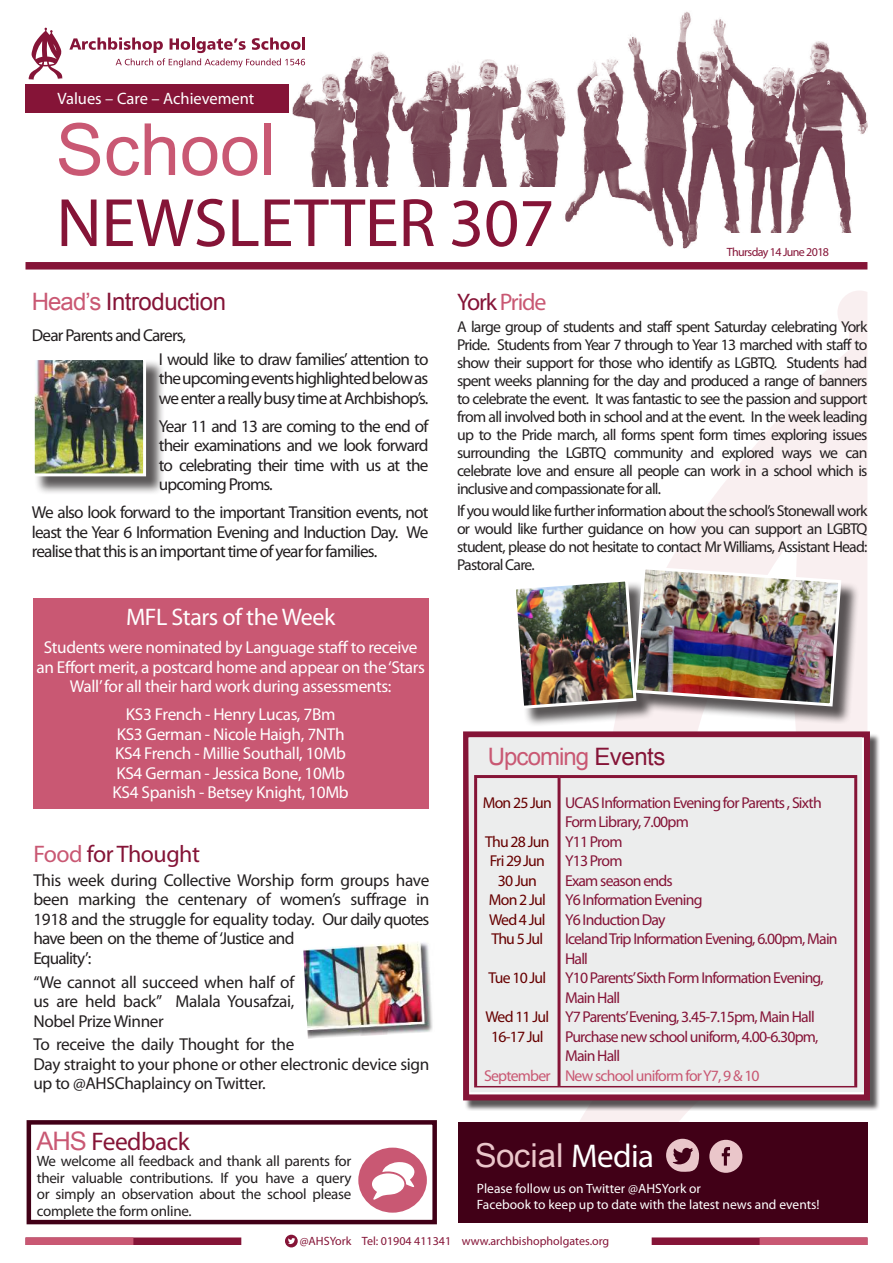
<style>
.page{position:relative;width:893px;height:1263px;background:#fff}
.page>*{position:absolute;margin:0;border:0;box-sizing:border-box;transform-origin:0 0}
.t1{font:72px "Arial Unicode MS";color:#c95873}
.t2{font:69px "Myriad Pro";letter-spacing:-.005em;color:#851437}
.t3{font:33px "Arial Unicode MS";color:#eac6ca}
.t4{font:25.5px "Myriad Pro";letter-spacing:-.02em;color:#851437}
.t5{font:24px "Arial";letter-spacing:-.02em;color:#851437}
.t6{font:24px "Myriad Pro";letter-spacing:-.02em;color:#fff}
.t7{font:24px "Myriad Pro";letter-spacing:-.02em;color:#851437}
.t8{font:24px "Arial";letter-spacing:-.04em;color:#c95873}
.t9{font:24px "Myriad Pro";letter-spacing:-.05em;color:#c95873}
.t10{font:17.25px/19.5px "Myriad Pro";letter-spacing:-.05em;color:#231f20;text-align:justify}
.t11{font:17.25px/19.5px "Myriad Pro";letter-spacing:-.02em;color:#231f20}
.t12{font:17.25px/19.5px "Myriad Pro";letter-spacing:-.02em;color:#fff;text-align:center}
.t13{font:16.5px "Myriad Pro";color:#fff}
.t14{font:15.75px/18px "Myriad Pro";letter-spacing:-.05em;color:#231f20;text-align:justify}
.t15{font:15.75px/19.5px "Myriad Pro";letter-spacing:-.05em;color:#851437}
.t16{font:15.75px/19.5px "Myriad Pro";letter-spacing:-.05em;color:#670000;text-align:center}
.t17{font:15.75px "Myriad Pro";letter-spacing:-.05em;color:#c95873}
.t18{font:15px/16.5px "Myriad Pro";letter-spacing:-.02em;color:#231f20;text-align:justify}
.t19{font:13.5px/16.2px "Myriad Pro";color:#fff}
.t20{font:12px "Myriad Pro";color:#851437}
.t21{font:12px "Myriad Pro";letter-spacing:-.05em;color:#851437}
.s1{color:#c95873}
.s2{color:#ca5873}
.s3{font-family:"Arial Unicode MS";color:#c95873}
.s4{color:#851437}
.s5{font-family:"Myriad Pro";color:#fff}
</style>
<div class="page">
<svg style="left:580px;top:291px;width:287px;height:831px"></svg>
<svg style="left:285px;top:1235px;width:13px;height:12px"></svg>
<div style="left:26px;top:1237px;width:215px;height:8px;background:#851437"></div>
<div style="left:26px;top:1237px;width:107px;height:8px;background:#c95873"></div>
<div style="left:652px;top:1237px;width:215px;height:8px;background:#851437"></div>
<div style="left:760px;top:1237px;width:107px;height:8px;background:#c95873"></div>
<div style="left:26px;top:262px;width:841px;height:8px;background:#851437"></div>
<img style="left:292px;top:11px;width:576px;height:238px">
<div style="left:303px;top:193px;width:258px;height:64px;background:#fff"></div>
<div style="left:56px;top:187px;width:498px;height:59px;background:#fff"></div>
<div style="left:26px;top:84px;width:263px;height:28px;background:#851437"></div>
<svg style="left:29px;top:28px;width:33px;height:52px"></svg>
<svg style="left:69px;top:38px;width:236px;height:29px"></svg>
<div style="left:728px;top:233px;width:158px;height:24px;background:#fff"></div>
<svg style="left:724px;top:244px;width:4px;height:5px"></svg>
<div style="left:601px;top:207px;width:27px;height:22px;background:#fff"></div>
<div style="left:458px;top:1122px;width:409px;height:100px;background:#410017"></div>
<svg style="left:666px;top:1139px;width:33px;height:33px"></svg>
<svg style="left:709px;top:1140px;width:33px;height:33px"></svg>
<div style="left:358px;top:1147px;width:69px;height:66px;background:#c95873;border-radius:50%"></div>
<svg style="left:372px;top:1162px;width:43px;height:38px"></svg>
<div style="left:27px;top:1120px;width:410px;height:104px;border:5px solid #410017"></div>
<div style="left:34px;top:359px;width:131px;height:136px;background:#231f20;opacity:.75"></div>
<img style="left:34px;top:359px;width:114px;height:119px">
<img style="left:303px;top:942px;width:130px;height:97px">
<div style="left:464px;top:733px;width:416px;height:378px;background:#231f20;opacity:.75"></div>
<div style="left:463px;top:731px;width:407px;height:369px;border:6px solid #851437"></div>
<div style="left:468px;top:737px;width:396px;height:355px;background:#eceded"></div>
<hr style="left:474px;top:775px;width:85px;height:3px;background:#851437">
<hr style="left:474px;top:778px;width:3px;height:308px;background:#851437">
<hr style="left:559px;top:775px;width:298px;height:3px;background:#851437">
<hr style="left:558px;top:778px;width:3px;height:308px;background:#851437">
<hr style="left:854px;top:778px;width:3px;height:308px;background:#851437">
<hr style="left:474px;top:1086px;width:85px;height:1px;background:#851437">
<hr style="left:559px;top:1086px;width:298px;height:1px;background:#851437">
<div style="left:515px;top:581px;width:139px;height:145px;background:#231f20;opacity:.75"></div>
<div style="left:636px;top:568px;width:223px;height:156px;background:#231f20;opacity:.75"></div>
<img style="left:515px;top:565px;width:328px;height:145px">
<div style="left:33px;top:598px;width:395px;height:210px;background:#c95873"></div>
<p class="t13" style="left:57px;top:92px;width:198px">Values – Care – Achievement</p>
<h1 class="t1" style="left:56px;top:97px;width:222px">School</h1>
<h2 class="t2" style="left:56px;top:196px;width:500px">NEWSLETTER 307</h2>
<p class="t21" style="left:727px;top:247px;width:104px">Thursday 14 June 2018</p>
<h3 class="t5" style="left:32px;top:286px;width:196px"><span class="s1">H</span><span class="s2">ead</span><span class="s1">’s</span> Introduction</h3>
<p class="t10" style="left:159px;top:325px;width:271px;line-height:23.7px;text-indent:-127px">Dear Parents and Carers,<br>I would like to draw families’ attention to</p>
<p class="t10" style="left:159px;top:370px;width:271px">the upcoming events highlighted below as we enter a really busy time at Archbishop’s.</p>
<p class="t10" style="left:159px;top:417px;width:272px">Year 11 and 13 are coming to the end of their examinations and we look forward to celebrating their time with us at the upcoming Proms.</p>
<p class="t10" style="left:32px;top:504px;width:398px">We also look forward to the important Transition events, not least the Year 6 Information Evening and Induction Day. We realise that this is an important time of year for families.</p>
<h3 class="t6" style="left:126px;top:608px;width:211px">MFL Stars of the Week</h3>
<p class="t12" style="left:36px;top:639px;width:390px">Students were nominated by Language staff to receive an Effort merit, a postcard home and appear on the ‘Stars<br>Wall’ for all their hard work during assessments:</p>
<p class="t12" style="left:113px;top:706px;width:238px">KS3 French - Henry Lucas, 7Bm<br>KS3 German - Nicole Haigh, 7NTh<br>KS4 French - Millie Southall, 10Mb<br>KS4 German - Jessica Bone, 10Mb<br>KS4 Spanish - Betsey Knight, 10Mb</p>
<h3 class="t7" style="left:33px;top:845px;width:168px"><span class="s1">Food</span> for Thought</h3>
<p class="t11" style="left:33px;top:872px;width:397px">This week during Collective Worship form groups have been marking the centenary of women’s suffrage in 1918 and the struggle for equality today. Our daily quotes have been on the theme of ‘Justice and<br>Equality’:</p>
<p class="t10" style="left:33px;top:973px;width:263px">“We cannot all succeed when half of us are held back” Malala Yousafzai, Nobel Prize Winner</p>
<p class="t11" style="left:33px;top:1036px;width:397px">To receive the daily Thought for the<br>Day straight to your phone or other electronic device sign up to @AHSChaplaincy on Twitter.</p>
<h3 class="t4" style="left:36px;top:1131px;width:155px"><span class="s3">AHS</span> Feedback</h3>
<p class="t18" style="left:37px;top:1154px;width:316px">We welcome all feedback and thank all parents for their valuable contributions. If you have a query or simply an observation about the school please complete the form online.</p>
<h3 class="t9" style="left:457px;top:292px;width:91px"><span class="s4">York</span> Pride</h3>
<p class="t14" style="left:457px;top:319px;width:412px">A large group of students and staff spent Saturday celebrating York Pride. Students from Year 7 through to Year 13 marched with staff to show their support for those who identify as LGBTQ. Students had spent weeks planning for the day and produced a range of banners to celebrate the event. It was fantastic to see the passion and support from all involved both in school and at the event. In the week leading up to the Pride march, all forms spent form times exploring issues surrounding the LGBTQ community and explored ways we can celebrate love and ensure all people can work in a school which is inclusive and compassionate for all.</p>
<p class="t14" style="left:457px;top:503px;width:412px">If you would like further information about the school’s Stonewall work or would like further guidance on how you can support an LGBTQ student, please do not hesitate to contact Mr Williams, Assistant Head:<br>Pastoral Care.</p>
<h3 class="t8" style="left:488px;top:741px;width:179px">Upcoming <span class="s4">Events</span></h3>
<p class="t16" style="left:483px;top:794px;width:71px">Mon 25 Jun</p>
<p class="t16" style="left:485px;top:833px;width:66px">Thu 28 Jun<br>Fri 29 Jun<br>30 Jun<br>Mon 2 Jul<br>Wed 4 Jul<br>Thu 5 Jul</p>
<p class="t16" style="left:488px;top:969px;width:59px">Tue 10 Jul</p>
<p class="t16" style="left:486px;top:1008px;width:65px">Wed 11 Jul<br>16-17 Jul</p>
<p class="t17" style="left:484px;top:1069px;width:68px">September</p>
<p class="t15" style="left:565px;top:794px;width:274px">UCAS Information Evening for Parents , Sixth<br>Form Library, 7.00pm<br>Y11 Prom<br>Y13 Prom<br>Exam season ends<br>Y6 Information Evening<br>Y6 Induction Day<br>Iceland Trip Information Evening, 6.00pm, Main<br>Hall<br>Y10 Parents’Sixth Form Information Evening,<br>Main Hall<br>Y7 Parents’Evening, 3.45-7.15pm, Main Hall<br>Purchase new school uniform, 4.00-6.30pm,<br>Main Hall</p>
<p class="t17" style="left:565px;top:1069px;width:196px">New school uniform for Y7, 9 &amp; 10</p>
<h3 class="t3" style="left:475px;top:1131px;width:181px">Social <span class="s5">Media</span></h3>
<p class="t19" style="left:477px;top:1181px;width:344px">Please follow us on Twitter @AHSYork or<br>Facebook to keep up to date with the latest news and events!</p>
<p class="t20" style="left:300px;top:1236px;width:311px">@AHSYork Tel: 01904 411341 www.archbishopholgates.org</p>
</div>
